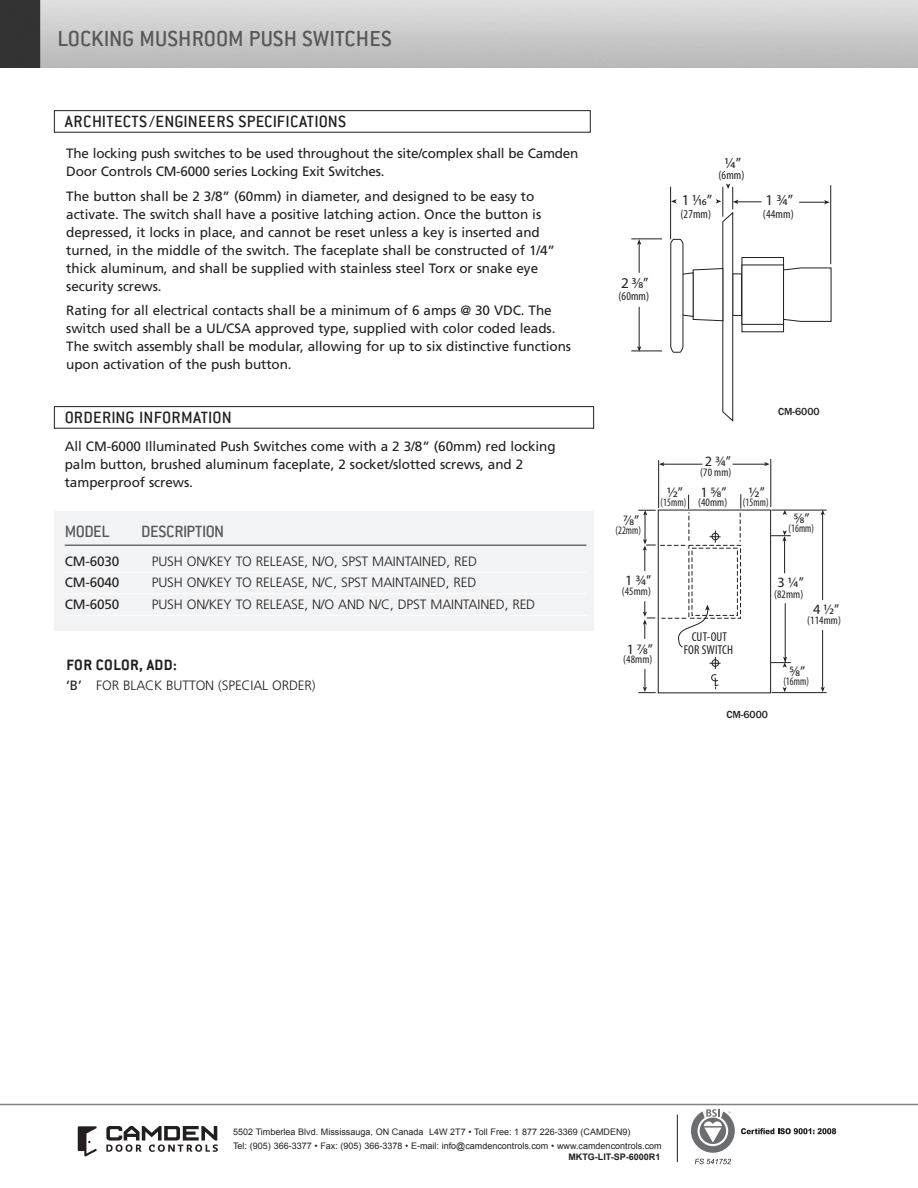
<style>
.page{position:relative;width:918px;height:1188px;background:#fff}
.page>*{position:absolute;margin:0;border:0;box-sizing:border-box;transform-origin:0 0}
.N-SS-H2__80_GRAY{font:500 24px "Conduit ITC";letter-spacing:.01em;color:#57585a}
.N-SS-H3__inside_whit{font:500 18px "Conduit ITC";letter-spacing:.015em;color:#231f20}
.N-SS-Products_H_Ord{font:500 18px "Conduit ITC";letter-spacing:-.035em;color:#57585a}
.N-SS-H4_a{font:700 16.5px "Conduit ITC";letter-spacing:.025em;color:#231f20}
.t1{font:15px "Myriad Pro";color:#231f20}
.t2{font:14.25px "Myriad Pro";color:#231f20}
.N-SS-Body_Text{font:13.5px/18px "Frutiger";letter-spacing:-.005em;color:#231f20}
.N-SS-ord_info_chart{font:300 13.5px "Frutiger";letter-spacing:-.01em;color:#231f20}
.N-SS-side_bar-descri{font:300 13.5px "Frutiger";letter-spacing:-.01em;color:#231f20}
.N-SS-ord_info_chart-2{font:13.5px "Frutiger";letter-spacing:-.01em;color:#231f20}
.t3{font:condensed 12.9px/12.9px "Myriad Pro";letter-spacing:.01em;color:#231f20;text-align:center}
.t4{font:condensed 12px "Myriad Pro";letter-spacing:.01em;color:#231f20}
.t5{font:condensed 11.4px "Myriad Pro";letter-spacing:.01em;color:#231f20}
.t6{font:condensed 11.4px "Myriad Pro";letter-spacing:.01em;color:#231f20;scale:.88 1}
.N-SS-Image_Descripti{font:500 10.5px "Franklin Gothic";color:#231f20}
.t7{font:9px/13.5px "Arial";color:#231f20}
.N-SS-part_number_pag{font:700 9px "Arial";color:#231f20}
.s1{font-weight:400}
</style>
<div class="page">
<svg style="left:691px;top:1109px;width:44px;height:44px"></svg>
<svg style="left:695px;top:1159px;width:36px;height:5px"></svg>
<svg style="left:741px;top:1128px;width:95px;height:6px"></svg>
<hr style="left:677px;top:1115px;width:1px;height:47px;background:#231f20">
<svg style="left:106px;top:1126px;width:112px;height:26px"></svg>
<svg style="left:78px;top:1126px;width:19px;height:31px"></svg>
<hr style="left:0;top:1104px;width:918px;height:1px;background:#808285">
<img style="left:0;top:0;width:918px;height:67px">
<div style="left:54px;top:110px;width:537px;height:23px;border:1px solid #231f20"></div>
<div style="left:54px;top:406px;width:540px;height:23px;border:1px solid #231f20"></div>
<div style="left:54px;top:512px;width:540px;height:119px;background:#f2f3f4"></div>
<hr style="left:65px;top:544px;width:521px;height:2px;background:#6c6d70">
<hr style="left:65px;top:572px;width:521px;height:1px;background:#fff">
<hr style="left:65px;top:593px;width:521px;height:1px;background:#fff">
<hr style="left:65px;top:615px;width:521px;height:1px;background:#fff">
<div style="left:658px;top:510px;width:113px;height:183px;border:1px solid #231f20"></div>
<svg style="left:710px;top:657px;width:11px;height:32px"></svg>
<hr style="left:784px;top:539px;width:1px;height:34px;background:#231f20">
<hr style="left:785px;top:603px;width:1px;height:59px;background:#231f20">
<svg style="left:771px;top:530px;width:20px;height:11px"></svg>
<hr style="left:772px;top:510px;width:55px;height:1px;background:#231f20">
<hr style="left:772px;top:692px;width:55px;height:1px;background:#231f20">
<hr style="left:771px;top:459px;width:1px;height:48px;background:#231f20">
<hr style="left:658px;top:460px;width:1px;height:48px;background:#231f20">
<hr style="left:733px;top:464px;width:34px;height:1px;background:#231f20">
<hr style="left:663px;top:464px;width:40px;height:1px;background:#231f20">
<svg style="left:659px;top:462px;width:5px;height:4px"></svg>
<svg style="left:764px;top:462px;width:6px;height:4px"></svg>
<svg style="left:783px;top:510px;width:4px;height:5px"></svg>
<hr style="left:822px;top:513px;width:1px;height:87px;background:#231f20">
<hr style="left:822px;top:630px;width:1px;height:58px;background:#231f20">
<svg style="left:821px;top:687px;width:4px;height:5px"></svg>
<svg style="left:821px;top:510px;width:4px;height:5px"></svg>
<svg style="left:783px;top:687px;width:4px;height:5px"></svg>
<svg style="left:771px;top:657px;width:20px;height:11px"></svg>
<svg style="left:638px;top:494px;width:104px;height:154px"></svg>
<svg style="left:638px;top:669px;width:18px;height:24px"></svg>
<hr style="left:830px;top:185px;width:1px;height:79px;background:#231f20">
<div style="left:742px;top:257px;width:42px;height:75px;border:1px solid #231f20"></div>
<div style="left:742px;top:265px;width:42px;height:60px;border:1px solid #231f20"></div>
<svg style="left:783px;top:267px;width:49px;height:55px"></svg>
<svg style="left:670px;top:183px;width:92px;height:239px"></svg>
<svg style="left:799px;top:200px;width:31px;height:4px"></svg>
<hr style="left:631px;top:239px;width:31px;height:1px;background:#231f20">
<hr style="left:631px;top:351px;width:31px;height:1px;background:#231f20">
<svg style="left:637px;top:346px;width:4px;height:6px"></svg>
<svg style="left:637px;top:239px;width:4px;height:6px"></svg>
<hr style="left:639px;top:307px;width:1px;height:41px;background:#231f20">
<hr style="left:639px;top:243px;width:1px;height:30px;background:#231f20">
<p class="N-SS-H2__80_GRAY" style="left:57px;top:25px;width:336px">LOCKING MUSHROOM PUSH SWITCHES</p>
<p class="N-SS-H3__inside_whit" style="left:65px;top:111px;width:283px">ARCHITECTS /ENGINEERS SPECIFICATIONS</p>
<p class="N-SS-Body_Text" style="left:66px;top:144px;width:514px">The locking push switches to be used throughout the site/complex shall be Camden<br>Door Controls CM-6000 series Locking Exit Switches.</p>
<p class="N-SS-Body_Text" style="left:66px;top:187px;width:490px">The button shall be 2 3/8” (60mm) in diameter, and designed to be easy to activate. The switch shall have a positive latching action. Once the button is depressed, it locks in place, and cannot be reset unless a key is inserted and turned, in the middle of the switch. The faceplate shall be constructed of 1/4” thick aluminum, and shall be supplied with stainless steel Torx or snake eye security screws.</p>
<p class="N-SS-Body_Text" style="left:66px;top:301px;width:506px">Rating for all electrical contacts shall be a minimum of 6 amps @ 30 VDC. The switch used shall be a UL/CSA approved type, supplied with color coded leads.<br>The switch assembly shall be modular, allowing for up to six distinctive functions upon activation of the push button.</p>
<p class="N-SS-H3__inside_whit" style="left:65px;top:407px;width:168px">ORDERING INFORMATION</p>
<p class="N-SS-Body_Text" style="left:65px;top:437px;width:492px">All CM-6000 Illuminated Push Switches come with a 2 3/8” (60mm) red locking palm button, brushed aluminum faceplate, 2 socket/slotted screws, and 2 tamperproof screws.</p>
<p class="N-SS-Products_H_Ord" style="left:65px;top:522px;width:47px">MODEL</p>
<p class="N-SS-Products_H_Ord" style="left:141px;top:522px;width:84px">DESCRIPTION</p>
<p class="N-SS-ord_info_chart-2" style="left:65px;top:553px;width:56px">CM-6030</p>
<p class="N-SS-ord_info_chart" style="left:152px;top:554px;width:327px">PUSH ON/KEY TO RELEASE, N/O, SPST MAINTAINED, RED</p>
<p class="N-SS-ord_info_chart-2" style="left:65px;top:575px;width:56px">CM-6040</p>
<p class="N-SS-ord_info_chart" style="left:152px;top:575px;width:326px">PUSH ON/KEY TO RELEASE, N/C, SPST MAINTAINED, RED</p>
<p class="N-SS-ord_info_chart-2" style="left:65px;top:596px;width:56px">CM-6050</p>
<p class="N-SS-ord_info_chart" style="left:152px;top:597px;width:385px">PUSH ON/KEY TO RELEASE, N/O AND N/C, DPST MAINTAINED, RED</p>
<p class="N-SS-H4_a" style="left:66px;top:655px;width:112px">FOR COLOR, ADD:</p>
<p class="N-SS-side_bar-descri" style="left:66px;top:678px;width:251px"><span class="s1">‘B’</span> FOR BLACK BUTTON (SPECIAL ORDER)</p>
<p class="t1" style="left:621px;top:273px;width:29px">2 3⁄8”</p>
<p class="t4" style="left:618px;top:288px;width:32px">(60mm)</p>
<p class="t1" style="left:724px;top:154px;width:18px">¼”</p>
<p class="t4" style="left:718px;top:168px;width:28px">(6mm)</p>
<p class="t1" style="left:682px;top:191px;width:32px">1 1⁄16”</p>
<p class="t4" style="left:680px;top:206px;width:32px">(27mm)</p>
<p class="t1" style="left:766px;top:191px;width:29px">1 ¾”</p>
<p class="t4" style="left:763px;top:206px;width:32px">(44mm)</p>
<p class="N-SS-Image_Descripti" style="left:778px;top:405px;width:43px">CM-6000</p>
<p class="t2" style="left:623px;top:511px;width:17px">7⁄8”</p>
<p class="t6" style="left:615px;top:523px;width:31px">(22mm)</p>
<p class="t2" style="left:667px;top:483px;width:17px">½”</p>
<p class="t6" style="left:661px;top:496px;width:31px">(15mm)</p>
<p class="t2" style="left:705px;top:453px;width:28px">2 ¾”</p>
<p class="t5" style="left:700px;top:466px;width:33px">(70 mm)</p>
<p class="t2" style="left:700px;top:483px;width:28px">1 5⁄8”</p>
<p class="t5" style="left:698px;top:496px;width:31px">(40mm)</p>
<p class="t2" style="left:749px;top:483px;width:17px">½”</p>
<p class="t6" style="left:743px;top:496px;width:31px">(15mm)</p>
<p class="t2" style="left:794px;top:509px;width:17px">5⁄8”</p>
<p class="t6" style="left:788px;top:522px;width:31px">(16mm)</p>
<p class="t2" style="left:625px;top:571px;width:28px">1 ¾”</p>
<p class="t5" style="left:622px;top:584px;width:31px">(45mm)</p>
<p class="t2" style="left:627px;top:640px;width:27px">1 7⁄8”</p>
<p class="t5" style="left:623px;top:652px;width:31px">(48mm)</p>
<p class="t2" style="left:778px;top:574px;width:28px">3 ¼”</p>
<p class="t5" style="left:774px;top:587px;width:31px">(82mm)</p>
<p class="t2" style="left:813px;top:600px;width:28px">4 ½”</p>
<p class="t3" style="left:684px;top:630px;width:51px">CUT-OUT<br>FOR SWITCH</p>
<p class="N-SS-Image_Descripti" style="left:726px;top:708px;width:43px">CM-6000</p>
<p class="t5" style="left:807px;top:613px;width:35px">(114mm)</p>
<p class="t2" style="left:789px;top:663px;width:17px">5⁄8”</p>
<p class="t6" style="left:783px;top:674px;width:31px">(16mm)</p>
<p class="t7" style="left:233px;top:1125px;width:430px">5502 Timberlea Blvd. Mississauga, ON Canada L4W 2T7 • Toll Free: 1 877 226-3369 (CAMDEN9)<br>Tel: (905) 366-3377 • Fax: (905) 366-3378 • E-mail: info@camdencontrols.com • www.camdencontrols.com</p>
<p class="N-SS-part_number_pag" style="left:568px;top:1151px;width:94px">MKTG-LIT-SP-6000R1</p>
</div>
